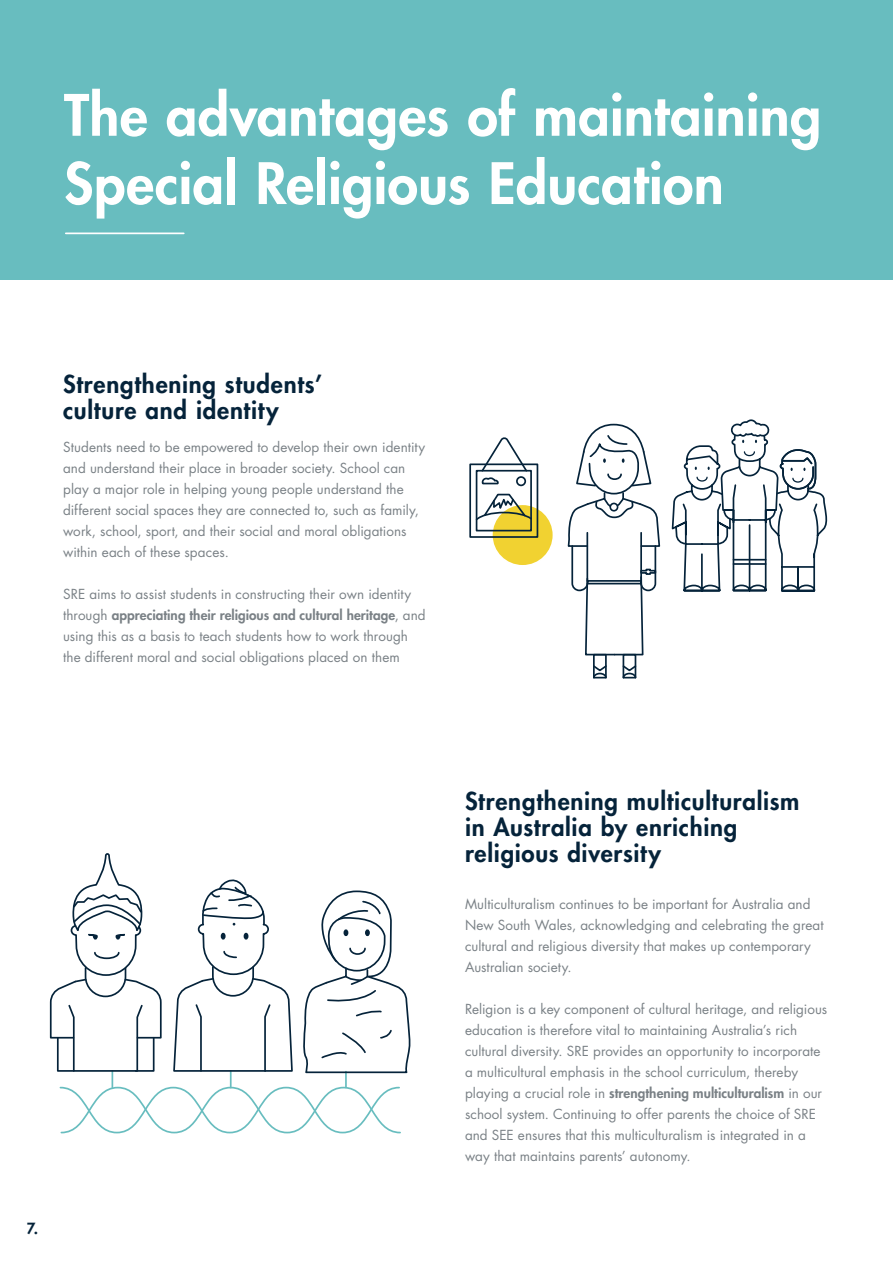
<style>
.page{position:relative;width:893px;height:1263px;background:#fff}
.page>*{position:absolute;margin:0;border:0;box-sizing:border-box;transform-origin:0 0}
.t1{font:800 55.5px/68.2px "Futura LT";letter-spacing:.005em;color:#fff}
.t2{font:800 24px/26.2px "Futura LT";letter-spacing:.03em;color:#05233a}
.t3{font:800 15px "Futura LT";color:#05233a}
.t4{font:13.5px/21px "Futura LT";letter-spacing:.005em;color:#7a8186}
.s1{font-weight:800}
</style>
<div class="page">
<div style="left:0;top:0;width:893px;height:280px;background:#68bdbf"></div>
<div style="left:492px;top:504px;width:61px;height:62px;background:#f1d231;border-radius:50%"></div>
<div style="left:491px;top:503px;width:63px;height:64px;border:2px solid #fff;border-radius:50%"></div>
<div style="left:469px;top:463px;width:69px;height:75px;border:2px solid #05233a"></div>
<div style="left:476px;top:470px;width:56px;height:61px;border:2px solid #05233a"></div>
<div style="left:516px;top:476px;width:10px;height:10px;border:2px solid #05233a;border-radius:50%"></div>
<svg style="left:480px;top:437px;width:49px;height:48px"></svg>
<hr style="left:66px;top:232px;width:118px;height:2px;background:#fff">
<svg style="left:475px;top:493px;width:58px;height:29px"></svg>
<div style="left:593px;top:654px;width:14px;height:24px;border:2px solid #05233a"></div>
<div style="left:623px;top:654px;width:13px;height:24px;border:2px solid #05233a"></div>
<svg style="left:593px;top:664px;width:14px;height:15px"></svg>
<svg style="left:622px;top:664px;width:15px;height:15px"></svg>
<svg style="left:567px;top:423px;width:94px;height:233px"></svg>
<svg style="left:671px;top:419px;width:157px;height:173px"></svg>
<svg style="left:49px;top:853px;width:361px;height:281px"></svg>
<h1 class="t1" style="left:64px;top:80px;width:759px">The advantages of maintaining<br>Special Religious Education</h1>
<h2 class="t2" style="left:63px;top:371px;width:261px">Strengthening students’ culture and identity</h2>
<p class="t4" style="left:63px;top:436px;width:363px">Students need to be empowered to develop their own identity and understand their place in broader society. School can play a major role in helping young people understand the different social spaces they are connected to, such as family, work, school, sport, and their social and moral obligations within each of these spaces.</p>
<p class="t4" style="left:63px;top:583px;width:364px">SRE aims to assist students in constructing their own identity through <span class="s1">appreciating their religious and cultural heritage</span>, and using this as a basis to teach students how to work through the different moral and social obligations placed on them</p>
<p class="t3" style="left:27px;top:1218px;width:13px">7.</p>
<h2 class="t2" style="left:465px;top:787px;width:336px">Strengthening multiculturalism in Australia by enriching religious diversity</h2>
<p class="t4" style="left:465px;top:893px;width:360px">Multiculturalism continues to be important for Australia and New South Wales, acknowledging and celebrating the great cultural and religious diversity that makes up contemporary Australian society.</p>
<p class="t4" style="left:465px;top:998px;width:364px">Religion is a key component of cultural heritage, and religious education is therefore vital to maintaining Australia’s rich cultural diversity. SRE provides an opportunity to incorporate a multicultural emphasis in the school curriculum, thereby playing a crucial role in <span class="s1">strengthening multiculturalism</span> in our school system. Continuing to offer parents the choice of SRE and SEE ensures that this multiculturalism is integrated in a way that maintains parents’ autonomy.</p>
</div>
